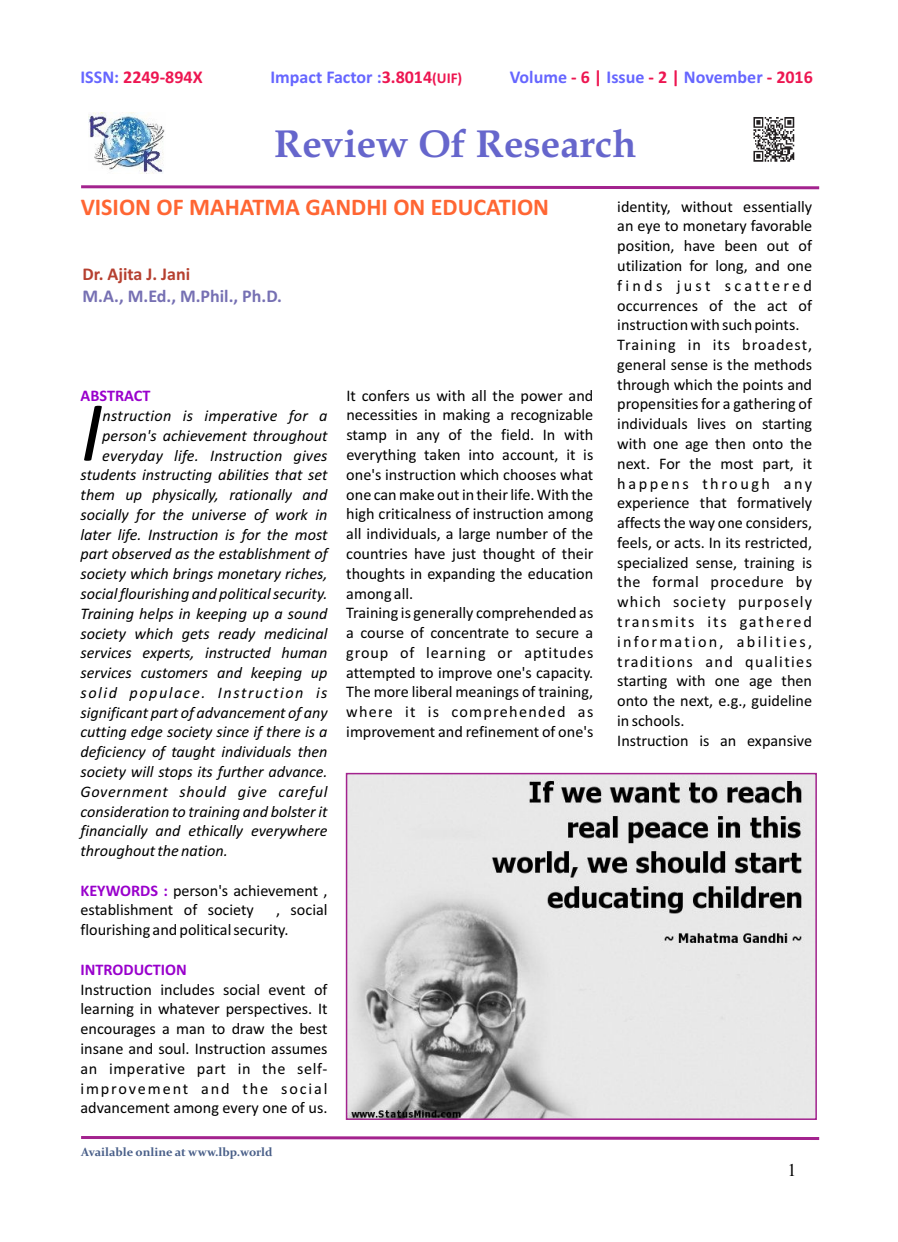
<style>
.page{position:relative;width:898px;height:1242px;background:#fff}
.page>*{position:absolute;margin:0;border:0;box-sizing:border-box;transform-origin:0 0}
.t1{font:italic 86.1px "Calibri";color:#000}
.t2{font:700 39px "Book Antiqua";color:#66c}
.t3{font:700 24px "Calibri";color:#f63}
.t4{font:700 18px "Calibri";color:#66f}
.t5{font:700 18px "Calibri";color:#7670b3}
.t6{font:700 18px "Calibri";color:#ed1651}
.t7{font:700 18px "Calibri";color:#b64030}
.t8{font:18px "Times New Roman";color:#000}
.t9{font:16.2px/19.8px "Calibri";color:#000}
.t10{font:italic 16.2px "Calibri";color:#000}
.t11{font:italic 16.2px "Calibri";letter-spacing:.095em;color:#000}
.t12{font:italic 16.2px "Calibri";letter-spacing:.04em;color:#000}
.t13{font:700 16.2px "Calibri";color:#90c}
.t14{font:700 12px "Constantia";color:#485e88}
.s1{color:#66f}
.s2{color:#ed1651}
.s3{font-size:15px;color:#ed1651}
.s4{font-weight:700;color:#90c}
</style>
<div class="page">
<img style="left:753px;top:117px;width:42px;height:45px">
<svg style="left:81px;top:185px;width:739px;height:5px"></svg>
<svg style="left:81px;top:1136px;width:739px;height:4px;background:#b959a9"></svg>
<img style="left:347px;top:775px;width:467px;height:343px">
<img style="left:89px;top:113px;width:76px;height:60px">
<p class="t6" style="left:80px;top:69px;width:124px"><span class="s1">ISSN:</span> 2249-894X</p>
<p class="t4" style="left:270px;top:69px;width:193px">Impact Factor :<span class="s2">3.8014</span><span class="s3">(UIF)</span></p>
<p class="t4" style="left:509px;top:69px;width:304px">Volume <span class="s2">- 6 |</span> Issue <span class="s2">- 2 |</span> November <span class="s2">- 2016</span></p>
<h2 class="t2" style="left:274px;top:128px;width:363px">Review Of Research</h2>
<h3 class="t3" style="left:81px;top:197px;width:470px">VISION OF MAHATMA GANDHI ON EDUCATION</h3>
<p class="t7" style="left:82px;top:266px;width:109px">Dr. Ajita J. Jani</p>
<p class="t5" style="left:82px;top:288px;width:201px">M.A., M.Ed., M.Phil., Ph.D.</p>
<p class="t13" style="left:81px;top:389px;width:71px">ABSTRACT</p>
<p class="t10" style="left:103px;top:409px;width:226px">nstruction is imperative for a</p>
<h1 class="t1" style="left:81px;top:396px;width:23px">I</h1>
<p class="t10" style="left:102px;top:428px;width:227px">person's achievement throughout</p>
<p class="t10" style="left:102px;top:448px;width:227px">everyday life. Instruction gives</p>
<p class="t10" style="left:80px;top:468px;width:248px">students instructing abilities that set</p>
<p class="t10" style="left:80px;top:488px;width:248px">them up physically, rationally and</p>
<p class="t10" style="left:80px;top:508px;width:248px">socially for the universe of work in</p>
<p class="t10" style="left:80px;top:527px;width:248px">later life. Instruction is for the most</p>
<p class="t10" style="left:80px;top:547px;width:248px">part observed as the establishment of</p>
<p class="t10" style="left:80px;top:567px;width:248px">society which brings monetary riches,</p>
<p class="t10" style="left:80px;top:587px;width:248px">social flourishing and political security.</p>
<p class="t10" style="left:80px;top:606px;width:248px">Training helps in keeping up a sound</p>
<p class="t10" style="left:80px;top:626px;width:248px">society which gets ready medicinal</p>
<p class="t10" style="left:80px;top:646px;width:248px">services experts, instructed human</p>
<p class="t10" style="left:80px;top:666px;width:248px">services customers and keeping up</p>
<p class="t11" style="left:80px;top:686px;width:248px">solid populace. Instruction is</p>
<p class="t10" style="left:80px;top:705px;width:248px">significant part of advancement of any</p>
<p class="t10" style="left:80px;top:725px;width:248px">cutting edge society since if there is a</p>
<p class="t10" style="left:80px;top:745px;width:248px">deficiency of taught individuals then</p>
<p class="t10" style="left:80px;top:765px;width:248px">society will stops its further advance.</p>
<p class="t12" style="left:80px;top:784px;width:248px">Government should give careful</p>
<p class="t10" style="left:80px;top:804px;width:248px">consideration to training and bolster it</p>
<p class="t10" style="left:80px;top:824px;width:248px">financially and ethically everywhere</p>
<p class="t10" style="left:80px;top:844px;width:149px">throughout the nation.</p>
<p class="t9" style="left:80px;top:881px;width:248px"><span class="s4">KEYWORDS :</span> person's achievement , establishment of society</p>
<p class="t9" style="left:80px;top:901px;width:248px;text-indent:195px">, social flourishing and political security.</p>
<p class="t13" style="left:80px;top:962px;width:108px">INTRODUCTION</p>
<p class="t9" style="left:80px;top:980px;width:248px;text-align:justify">Instruction includes social event of learning in whatever perspectives. It encourages a man to draw the best insane and soul. Instruction assumes an imperative part in the self&shy;improvement and the social advancement among every one of us.</p>
<p class="t14" style="left:81px;top:1147px;width:193px">Available online at www.lbp.world</p>
<p class="t9" style="left:346px;top:387px;width:248px">It confers us with all the power and necessities in making a recognizable stamp in any of the field. In with everything taken into account, it is one's instruction which chooses what one can make out in their life. With the high criticalness of instruction among all individuals, a large number of the countries have just thought of their thoughts in expanding the education among all.<br>Training is generally comprehended as a course of concentrate to secure a group of learning or aptitudes attempted to improve one's capacity.<br>The more liberal meanings of training, where it is comprehended as improvement and refinement of one's</p>
<p class="t9" style="left:617px;top:198px;width:196px">identity, without essentially an eye to monetary favorable position, have been out of utilization for long, and one finds just scattered occurrences of the act of instruction with such points.<br>Training in its broadest, general sense is the methods through which the points and propensities for a gathering of individuals lives on starting with one age then onto the next. For the most part, it happens through any experience that formatively affects the way one considers, feels, or acts. In its restricted, specialized sense, training is the formal procedure by which society purposely transmits its gathered information, abilities, traditions and qualities starting with one age then onto the next, e.g., guideline in schools.<br>Instruction is an expansive</p>
<p class="t8" style="left:787px;top:1164px;width:10px">1</p>
</div>
